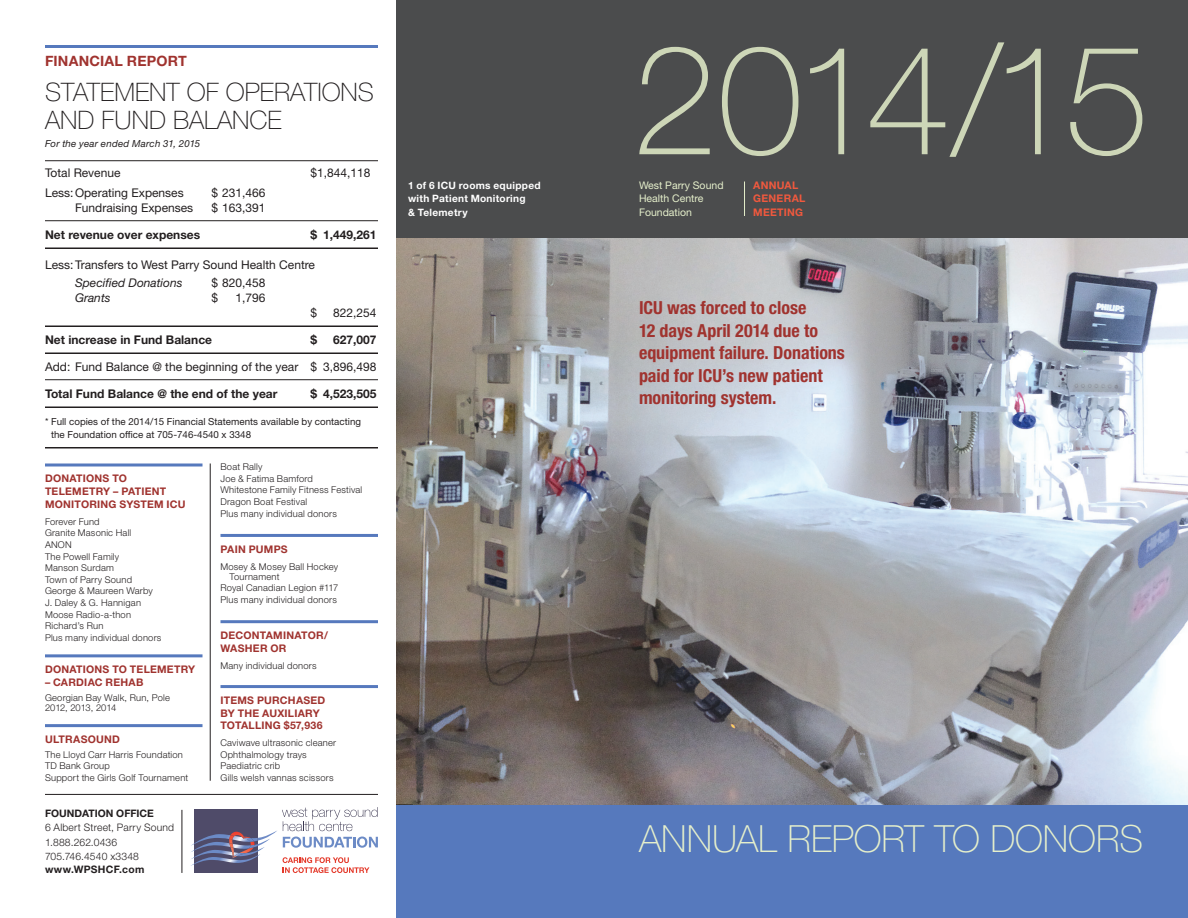
<style>
.page{position:relative;width:1188px;height:918px;background:#fff}
.page>*{position:absolute;margin:0;border:0;box-sizing:border-box;transform-origin:0 0}
.t1{font:100 153px "Helvetica Neue LT Std";letter-spacing:-.065em;color:#e5efcb}
.t2{font:100 37.5px "Helvetica Neue LT Std";color:#e5efcb}
.Subhd_1{font:100 25.5px/28.5px "Helvetica Neue LT Std";color:#231f20}
.List{font:700 condensed 18px/22.5px "Helvetica Neue LT Std";color:#a0332f}
.Subhd_2{font:700 14.25px "Helvetica Neue LT Std";letter-spacing:.015em;color:#a0332f}
.t3{font:12px "Helvetica Neue LT Std";color:#231f20}
.t4{font:700 12px "Helvetica Neue LT Std";color:#231f20}
.t5{font:italic 12px "Helvetica Neue LT Std";color:#231f20}
.Subhd_3{font:700 10.5px/12.8px "Helvetica Neue LT Std";letter-spacing:.025em;color:#a0332f}
.Chart_text{font:10.5px/13.5px "Helvetica Neue LT Std";color:#e5efcb}
.t6{font:700 10.5px/13.5px "Helvetica Neue LT Std";letter-spacing:.025em;color:#f0593e}
.t7{font:300 10.35px/14.7px "Helvetica Neue LT Std";letter-spacing:.02em;color:#231f20}
.t8{font:700 10.35px "Helvetica Neue LT Std";color:#231f20}
.t9{font:700 10.35px "Helvetica Neue LT Std";letter-spacing:.025em;color:#231f20}
.Cutlines{font:700 10.2px/13.5px "Helvetica Neue LT Std";letter-spacing:.03em;color:#fff}
.t10{font:9.75px/13.5px "Helvetica Neue LT Std";color:#231f20}
.t11{font:italic 9.75px "Helvetica Neue LT Std";letter-spacing:.025em;color:#231f20}
.List-2{font:300 9.3px/10.2px "Helvetica Neue LT Std";letter-spacing:.02em;color:#231f20}
</style>
<div class="page">
<div style="left:396px;top:0;width:792px;height:238px;background:#4b4c4d"></div>
<img style="left:396px;top:238px;width:792px;height:568px">
<hr style="left:182px;top:810px;width:1px;height:63px;background:#231f20">
<svg style="left:283px;top:857px;width:86px;height:16px"></svg>
<svg style="left:282px;top:807px;width:96px;height:24px"></svg>
<svg style="left:283px;top:837px;width:95px;height:11px"></svg>
<div style="left:195px;top:810px;width:63px;height:63px;background:#4f4b69"></div>
<img style="left:195px;top:846px;width:34px;height:4px">
<img style="left:191px;top:854px;width:62px;height:12px">
<img style="left:195px;top:858px;width:52px;height:6px">
<img style="left:191px;top:830px;width:86px;height:16px">
<img style="left:195px;top:834px;width:62px;height:10px">
<svg style="left:191px;top:857px;width:4px;height:3px"></svg>
<img style="left:195px;top:850px;width:34px;height:8px">
<img style="left:230px;top:832px;width:14px;height:3px">
<svg style="left:229px;top:835px;width:36px;height:24px"></svg>
<hr style="left:45px;top:794px;width:333px;height:1px;background:#231f20">
<div style="left:396px;top:806px;width:792px;height:112px;background:#5679bd"></div>
<hr style="left:744px;top:182px;width:1px;height:34px;background:#e5efcb">
<hr style="left:45px;top:464px;width:157px;height:2px;background:#5679bd">
<hr style="left:45px;top:654px;width:157px;height:3px;background:#5679bd">
<hr style="left:45px;top:724px;width:157px;height:3px;background:#5679bd">
<hr style="left:220px;top:534px;width:158px;height:3px;background:#5679bd">
<hr style="left:220px;top:620px;width:158px;height:3px;background:#5679bd">
<hr style="left:220px;top:685px;width:158px;height:3px;background:#5679bd">
<hr style="left:210px;top:464px;width:1px;height:317px;background:#231f20">
<hr style="left:45px;top:45px;width:333px;height:3px;background:#5679bd">
<hr style="left:45px;top:160px;width:333px;height:1px;background:#231f20">
<hr style="left:45px;top:220px;width:333px;height:1px;background:#231f20">
<hr style="left:45px;top:248px;width:333px;height:1px;background:#231f20">
<hr style="left:45px;top:326px;width:333px;height:1px;background:#231f20">
<hr style="left:45px;top:352px;width:333px;height:2px;background:#231f20">
<hr style="left:45px;top:379px;width:333px;height:1px;background:#231f20">
<hr style="left:45px;top:406px;width:333px;height:2px;background:#231f20">
<hr style="left:45px;top:447px;width:333px;height:1px;background:#231f20">
<p class="Subhd_2" style="left:45px;top:52px;width:143px">FINANCIAL REPORT</p>
<p class="Subhd_1" style="left:45px;top:77px;width:330px">STATEMENT OF OPERATIONS<br>AND FUND BALANCE</p>
<p class="t11" style="left:45px;top:138px;width:157px">For the year ended March 31, 2015</p>
<p class="t3" style="left:45px;top:166px;width:77px">Total Revenue</p>
<p class="t3" style="left:310px;top:166px;width:62px">$1,844,118</p>
<p class="t3" style="left:45px;top:185px;width:140px">Less:Operating Expenses</p>
<p class="t3" style="left:212px;top:185px;width:55px">$ 231,466</p>
<p class="t3" style="left:75px;top:200px;width:120px">Fundraising Expenses</p>
<p class="t3" style="left:212px;top:200px;width:55px">$ 163,391</p>
<p class="t4" style="left:45px;top:227px;width:157px">Net revenue over expenses</p>
<p class="t4" style="left:310px;top:227px;width:67px">$ 1,449,261</p>
<p class="t3" style="left:45px;top:257px;width:272px">Less:Transfers to West Parry Sound Health Centre</p>
<p class="t5" style="left:75px;top:275px;width:109px">Specified Donations</p>
<p class="t3" style="left:212px;top:275px;width:55px">$ 820,458</p>
<p class="t5" style="left:75px;top:290px;width:37px">Grants</p>
<p class="t3" style="left:211px;top:290px;width:8px">$</p>
<p class="t3" style="left:235px;top:290px;width:32px">1,796</p>
<p class="t3" style="left:310px;top:305px;width:8px">$</p>
<p class="t3" style="left:333px;top:305px;width:45px">822,254</p>
<p class="t4" style="left:45px;top:332px;width:169px">Net increase in Fund Balance</p>
<p class="t4" style="left:310px;top:332px;width:8px">$</p>
<p class="t4" style="left:333px;top:332px;width:45px">627,007</p>
<p class="t3" style="left:45px;top:359px;width:333px">Add: Fund Balance @ the beginning of the year $ 3,896,498</p>
<p class="t4" style="left:45px;top:386px;width:234px">Total Fund Balance @ the end of the year</p>
<p class="t4" style="left:310px;top:386px;width:67px">$ 4,523,505</p>
<p class="t10" style="left:51px;top:414px;width:311px;text-indent:-6px">* Full copies of the 2014/15 Financial Statements available by contacting the Foundation office at 705-746-4540 x 3348</p>
<p class="Subhd_3" style="left:45px;top:472px;width:142px">DONATIONS TO<br>TELEMETRY – PATIENT<br>MONITORING SYSTEM ICU</p>
<p class="List-2" style="left:45px;top:516px;width:56px">Forever Fund</p>
<p class="List-2" style="left:45px;top:528px;width:88px">Granite Masonic Hall</p>
<p class="List-2" style="left:45px;top:539px;width:28px">ANON</p>
<p class="List-2" style="left:45px;top:551px;width:76px">The Powell Family</p>
<p class="List-2" style="left:45px;top:563px;width:71px">Manson Surdam</p>
<p class="List-2" style="left:45px;top:574px;width:89px">Town of Parry Sound</p>
<p class="List-2" style="left:45px;top:586px;width:109px">George &amp; Maureen Warby</p>
<p class="List-2" style="left:45px;top:597px;width:98px">J. Daley &amp; G. Hannigan</p>
<p class="List-2" style="left:45px;top:609px;width:88px">Moose Radio-a-thon</p>
<p class="List-2" style="left:45px;top:621px;width:60px">Richard’s Run</p>
<p class="List-2" style="left:45px;top:632px;width:118px">Plus many individual donors</p>
<p class="Subhd_3" style="left:45px;top:663px;width:152px">DONATIONS TO TELEMETRY</p>
<p class="Subhd_3" style="left:45px;top:676px;width:100px">– CARDIAC REHAB</p>
<p class="List-2" style="left:45px;top:692px;width:126px">Georgian Bay Walk, Run, Pole<br>2012, 2013, 2014</p>
<p class="Subhd_3" style="left:45px;top:733px;width:76px">ULTRASOUND</p>
<p class="List-2" style="left:45px;top:749px;width:139px">The Lloyd Carr Harris Foundation</p>
<p class="List-2" style="left:45px;top:761px;width:66px">TD Bank Group</p>
<p class="List-2" style="left:45px;top:772px;width:145px">Support the Girls Golf Tournament</p>
<p class="t8" style="left:45px;top:807px;width:110px">FOUNDATION OFFICE</p>
<p class="t7" style="left:45px;top:820px;width:131px">6 Albert Street, Parry Sound<br>1.888.262.0436</p>
<p class="t7" style="left:45px;top:848px;width:96px">705.746.4540 x3348</p>
<p class="t9" style="left:45px;top:863px;width:101px">www.WPSHCF.com</p>
<p class="List-2" style="left:220px;top:462px;width:44px">Boat Rally</p>
<p class="List-2" style="left:220px;top:473px;width:94px">Joe &amp; Fatima Bamford</p>
<p class="List-2" style="left:220px;top:485px;width:143px">Whitestone Family Fitness Festival</p>
<p class="List-2" style="left:220px;top:496px;width:88px">Dragon Boat Festival</p>
<p class="List-2" style="left:220px;top:508px;width:118px">Plus many individual donors</p>
<p class="Subhd_3" style="left:220px;top:542px;width:69px">PAIN PUMPS</p>
<p class="List-2" style="left:230px;top:561px;width:110px;text-indent:-9px">Mosey &amp; Mosey Ball Hockey<br>Tournament</p>
<p class="List-2" style="left:220px;top:583px;width:119px">Royal Canadian Legion #117</p>
<p class="List-2" style="left:220px;top:594px;width:118px">Plus many individual donors</p>
<p class="Subhd_3" style="left:220px;top:629px;width:109px">DECONTAMINATOR/<br>WASHER OR</p>
<p class="List-2" style="left:220px;top:660px;width:98px">Many individual donors</p>
<p class="Subhd_3" style="left:220px;top:693px;width:106px">ITEMS PURCHASED<br>BY THE AUXILIARY<br>TOTALLING $57,936</p>
<p class="List-2" style="left:220px;top:738px;width:117px">Caviwave ultrasonic cleaner</p>
<p class="List-2" style="left:220px;top:749px;width:88px">Ophthalmology trays</p>
<p class="List-2" style="left:220px;top:761px;width:61px">Paediatric crib</p>
<p class="List-2" style="left:220px;top:772px;width:115px">Gills welsh vannas scissors</p>
<p class="Cutlines" style="left:408px;top:178px;width:134px">1 of 6 ICU rooms equipped with Patient Monitoring<br>&amp; Telemetry</p>
<h1 class="t1" style="left:632px;top:12px;width:519px">2014/15</h1>
<p class="Chart_text" style="left:639px;top:178px;width:86px">West Parry Sound<br>Health Centre<br>Foundation</p>
<p class="t6" style="left:753px;top:178px;width:54px">ANNUAL<br>GENERAL<br>MEETING</p>
<p class="List" style="left:639px;top:296px;width:207px">ICU was forced to close<br>12 days April 2014 due to equipment failure. Donations paid for ICU’s new patient monitoring system.</p>
<p class="t2" style="left:639px;top:817px;width:505px">ANNUAL REPORT TO DONORS</p>
</div>
